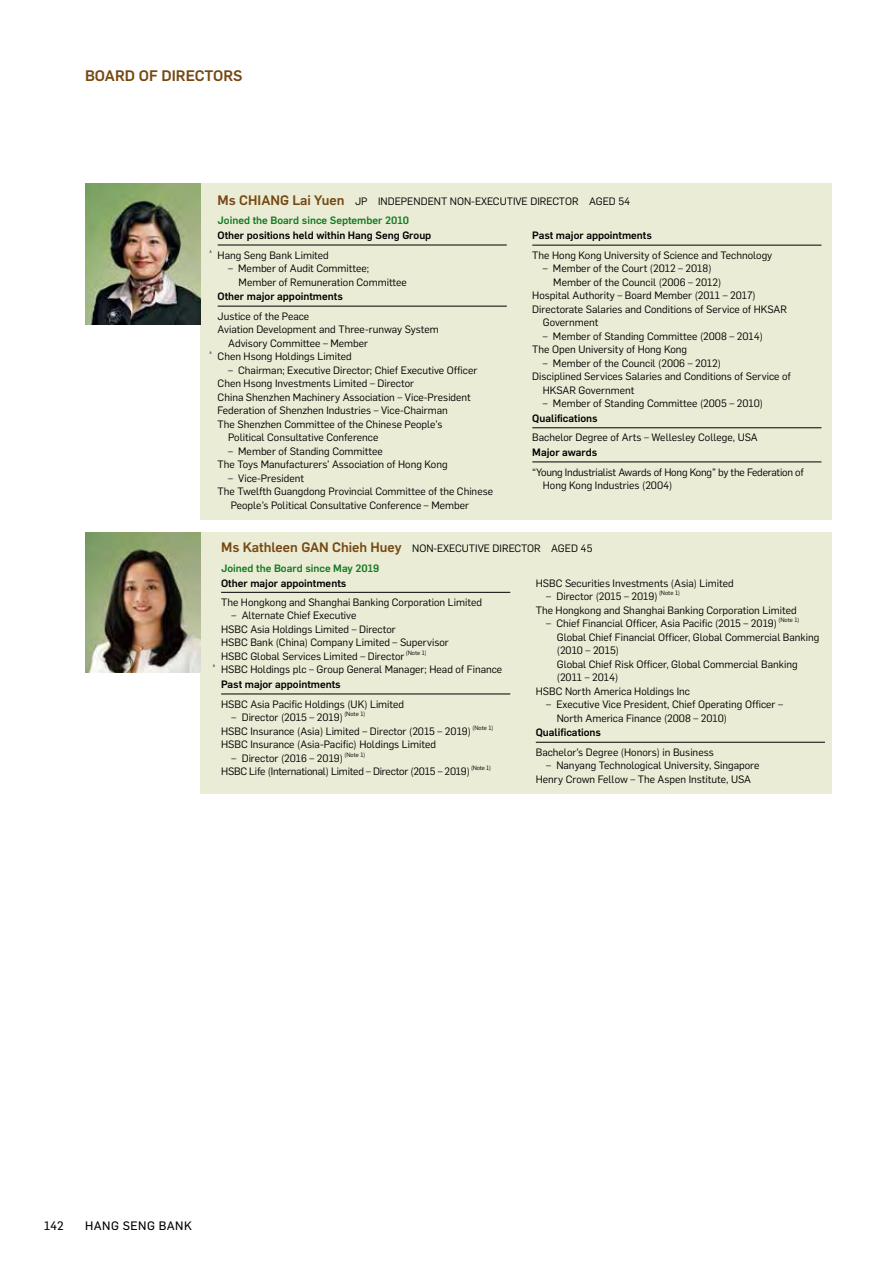
<style>
.page{position:relative;width:893px;height:1263px;background:#fff}
.page>*{position:absolute;margin:0;border:0;box-sizing:border-box;transform-origin:0 0}
.t1{font:500 15px "Flama";color:#764812}
.t2{font:12px "Flama Basic";letter-spacing:.04em;color:#000}
.t3{font:10.5px/13.5px "Flama";color:#000}
.t4{font:500 10.5px "Flama";color:#000}
.t5{font:10.5px/13.5px "Flama";letter-spacing:-.02em;color:#000}
.t6{font:500 10.5px "Flama";color:#147924}
.t7{font:6.15px "Flama";color:#000}
.s1{font-weight:500;font-size:13.5px;color:#764812}
.s2{font-weight:500;color:#147924}
</style>
<div class="page">
<div style="left:201px;top:532px;width:631px;height:261px;background:#ebecd5"></div>
<div style="left:201px;top:183px;width:631px;height:337px;background:#ebecd5"></div>
<img style="left:85px;top:183px;width:116px;height:141px">
<img style="left:85px;top:532px;width:116px;height:141px">
<hr style="left:221px;top:592px;width:289px;height:1px;background:#000">
<hr style="left:221px;top:694px;width:289px;height:1px;background:#000">
<hr style="left:218px;top:245px;width:289px;height:1px;background:#000">
<hr style="left:218px;top:306px;width:289px;height:1px;background:#000">
<hr style="left:532px;top:245px;width:289px;height:1px;background:#000">
<hr style="left:532px;top:427px;width:289px;height:1px;background:#000">
<hr style="left:532px;top:461px;width:289px;height:1px;background:#000">
<hr style="left:536px;top:742px;width:289px;height:1px;background:#000">
<h1 class="t1" style="left:85px;top:65px;width:159px">BOARD OF DIRECTORS</h1>
<p class="t3" style="left:218px;top:191px;width:414px;line-height:19.5px"><span class="s1">Ms CHIANG Lai Yuen</span> JP INDEPENDENT NON-EXECUTIVE DIRECTOR AGED 54<br><span class="s2">Joined the Board since September 2010</span></p>
<p class="t4" style="left:218px;top:228px;width:215px">Other positions held within Hang Seng Group</p>
<p class="t4" style="left:532px;top:228px;width:121px">Past major appointments</p>
<p class="t3" style="left:532px;top:248px;width:242px">The Hong Kong University of Science and Technology</p>
<p class="t3" style="left:543px;top:261px;width:170px">– Member of the Court (2012 – 2018)</p>
<p class="t3" style="left:553px;top:275px;width:169px">Member of the Council (2006 – 2012)</p>
<p class="t3" style="left:532px;top:288px;width:225px">Hospital Authority – Board Member (2011 – 2017)</p>
<p class="t3" style="left:532px;top:302px;width:256px">Directorate Salaries and Conditions of Service of HKSAR</p>
<p class="t3" style="left:543px;top:315px;width:57px">Government</p>
<p class="t3" style="left:532px;top:329px;width:232px;text-indent:10px">– Member of Standing Committee (2008 – 2014)<br>The Open University of Hong Kong</p>
<p class="t3" style="left:543px;top:356px;width:180px">– Member of the Council (2006 – 2012)</p>
<p class="t3" style="left:532px;top:369px;width:260px">Disciplined Services Salaries and Conditions of Service of</p>
<p class="t3" style="left:543px;top:383px;width:93px">HKSAR Government</p>
<p class="t3" style="left:543px;top:396px;width:222px">– Member of Standing Committee (2005 – 2010)</p>
<p class="t4" style="left:532px;top:411px;width:67px">Qualifications</p>
<p class="t3" style="left:532px;top:430px;width:227px">Bachelor Degree of Arts – Wellesley College, USA</p>
<p class="t4" style="left:532px;top:445px;width:66px">Major awards</p>
<p class="t5" style="left:543px;top:464px;width:262px;text-indent:-10px">“Young Industrialist Awards of Hong Kong” by the Federation of<br>Hong Kong Industries (2004)</p>
<p class="t7" style="left:209px;top:247px;width:5px">^</p>
<p class="t3" style="left:218px;top:247px;width:113px">Hang Seng Bank Limited</p>
<p class="t3" style="left:239px;top:261px;width:170px;text-indent:-10px">– Member of Audit Committee;<br>Member of Remuneration Committee</p>
<p class="t4" style="left:218px;top:289px;width:127px">Other major appointments</p>
<p class="t3" style="left:218px;top:309px;width:93px">Justice of the Peace</p>
<p class="t3" style="left:218px;top:322px;width:223px">Aviation Development and Three-runway System</p>
<p class="t3" style="left:228px;top:336px;width:142px">Advisory Committee – Member</p>
<p class="t7" style="left:209px;top:349px;width:5px">^</p>
<p class="t3" style="left:218px;top:349px;width:136px">Chen Hsong Holdings Limited</p>
<p class="t3" style="left:228px;top:363px;width:251px">– Chairman; Executive Director; Chief Executive Officer</p>
<p class="t3" style="left:218px;top:376px;width:198px">Chen Hsong Investments Limited – Director</p>
<p class="t3" style="left:218px;top:390px;width:255px">China Shenzhen Machinery Association – Vice-President</p>
<p class="t3" style="left:218px;top:403px;width:232px">Federation of Shenzhen Industries – Vice-Chairman</p>
<p class="t3" style="left:218px;top:417px;width:226px">The Shenzhen Committee of the Chinese People’s</p>
<p class="t3" style="left:228px;top:430px;width:152px">Political Consultative Conference</p>
<p class="t3" style="left:218px;top:444px;width:232px;text-indent:10px">– Member of Standing Committee<br>The Toys Manufacturers’ Association of Hong Kong</p>
<p class="t3" style="left:228px;top:471px;width:78px">– Vice-President</p>
<p class="t3" style="left:218px;top:484px;width:277px">The Twelfth Guangdong Provincial Committee of the Chinese</p>
<p class="t3" style="left:231px;top:498px;width:240px">People’s Political Consultative Conference – Member</p>
<p class="t3" style="left:221px;top:541px;width:373px"><span class="s1">Ms Kathleen GAN Chieh Huey</span> NON-EXECUTIVE DIRECTOR AGED 45</p>
<p class="t6" style="left:221px;top:560px;width:160px">Joined the Board since May 2019</p>
<p class="t4" style="left:221px;top:575px;width:127px">Other major appointments</p>
<p class="t3" style="left:221px;top:595px;width:262px">The Hongkong and Shanghai Banking Corporation Limited</p>
<p class="t3" style="left:221px;top:608px;width:229px;text-indent:10px">– Alternate Chief Executive<br>HSBC Asia Holdings Limited – Director<br>HSBC Bank (China) Company Limited – Supervisor HSBC Global Services Limited – Director</p>
<p class="t7" style="left:406px;top:648px;width:22px">(Note 1)</p>
<p class="t7" style="left:213px;top:662px;width:5px">^</p>
<p class="t3" style="left:221px;top:662px;width:283px">HSBC Holdings plc – Group General Manager; Head of Finance</p>
<p class="t4" style="left:221px;top:677px;width:121px">Past major appointments</p>
<p class="t3" style="left:221px;top:696px;width:185px">HSBC Asia Pacific Holdings (UK) Limited</p>
<p class="t3" style="left:232px;top:710px;width:113px">– Director (2015 – 2019)</p>
<p class="t7" style="left:344px;top:710px;width:22px">(Note 1)</p>
<p class="t3" style="left:221px;top:723px;width:251px">HSBC Insurance (Asia) Limited – Director (2015 – 2019)</p>
<p class="t7" style="left:473px;top:723px;width:22px">(Note 1)</p>
<p class="t3" style="left:221px;top:737px;width:216px">HSBC Insurance (Asia-Pacific) Holdings Limited</p>
<p class="t3" style="left:232px;top:750px;width:113px">– Director (2016 – 2019)</p>
<p class="t7" style="left:345px;top:750px;width:22px">(Note 1)</p>
<p class="t5" style="left:221px;top:764px;width:250px">HSBC Life (International) Limited – Director (2015 – 2019)</p>
<p class="t7" style="left:471px;top:764px;width:22px">(Note 1)</p>
<p class="t3" style="left:536px;top:576px;width:199px">HSBC Securities Investments (Asia) Limited</p>
<p class="t3" style="left:546px;top:589px;width:113px">– Director (2015 – 2019)</p>
<p class="t7" style="left:659px;top:589px;width:22px">(Note 1)</p>
<p class="t3" style="left:536px;top:602px;width:262px">The Hongkong and Shanghai Banking Corporation Limited</p>
<p class="t3" style="left:546px;top:616px;width:232px">– Chief Financial Officer, Asia Pacific (2015 – 2019)</p>
<p class="t7" style="left:778px;top:616px;width:22px">(Note 1)</p>
<p class="t3" style="left:557px;top:629px;width:264px">Global Chief Financial Officer, Global Commercial Banking</p>
<p class="t3" style="left:557px;top:643px;width:64px">(2010 – 2015)</p>
<p class="t3" style="left:557px;top:657px;width:242px">Global Chief Risk Officer, Global Commercial Banking</p>
<p class="t3" style="left:557px;top:670px;width:63px">(2011 – 2014)</p>
<p class="t3" style="left:536px;top:684px;width:156px">HSBC North America Holdings Inc</p>
<p class="t3" style="left:557px;top:697px;width:228px;text-indent:-10px">– Executive Vice President, Chief Operating Officer –<br>North America Finance (2008 – 2010)</p>
<p class="t4" style="left:536px;top:725px;width:67px">Qualifications</p>
<p class="t3" style="left:536px;top:745px;width:179px">Bachelor’s Degree (Honors) in Business</p>
<p class="t3" style="left:536px;top:758px;width:225px;text-indent:10px">– Nanyang Technological University, Singapore<br>Henry Crown Fellow – The Aspen Institute, USA</p>
<p class="t2" style="left:44px;top:1217px;width:21px">142</p>
<p class="t2" style="left:85px;top:1217px;width:108px">HANG SENG BANK</p>
</div>
